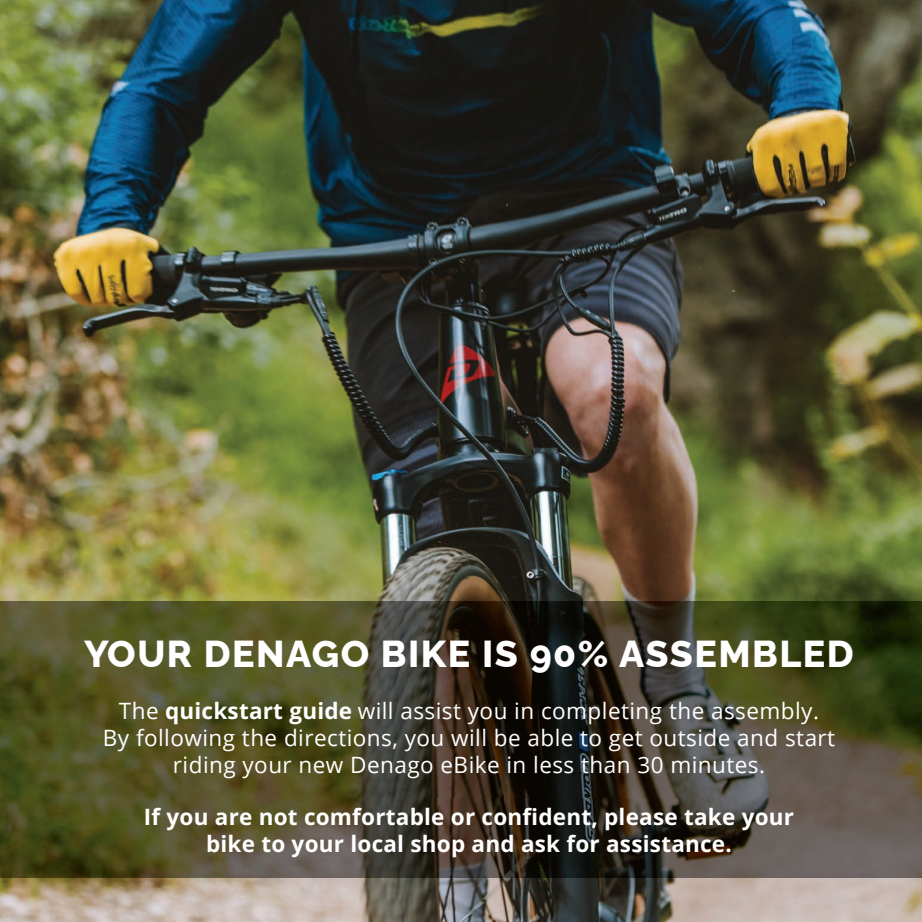
<style>
.page{position:relative;width:922px;height:922px;background:#fff}
.page>*{position:absolute;margin:0;border:0;box-sizing:border-box;transform-origin:0 0}
.t1{font:800 37.5px "Raleway";letter-spacing:.04em;color:#fff}
.t2{font:22.5px/27px "Open Sans";letter-spacing:.02em;color:#fff;text-align:center}
.t3{font:700 22.5px/27px "Open Sans";letter-spacing:.01em;color:#fff;text-align:center}
.s1{font-weight:700}
</style>
<div class="page">
<img style="left:0;top:0;width:921px;height:921px">
<img style="left:0;top:601px;width:921px;height:276px">
<h1 class="t1" style="left:84px;top:624px;width:771px">YOUR DENAGO BIKE IS 90% ASSEMBLED</h1>
<p class="t2" style="left:103px;top:697px;width:733px">The <span class="s1">quickstart guide</span> will assist you in completing the assembly.<br>By following the directions, you will be able to get outside and start riding your new Denago eBike in less than 30 minutes.</p>
<p class="t3" style="left:144px;top:803px;width:651px">If you are not comfortable or confident, please take your bike to your local shop and ask for assistance.</p>
</div>
